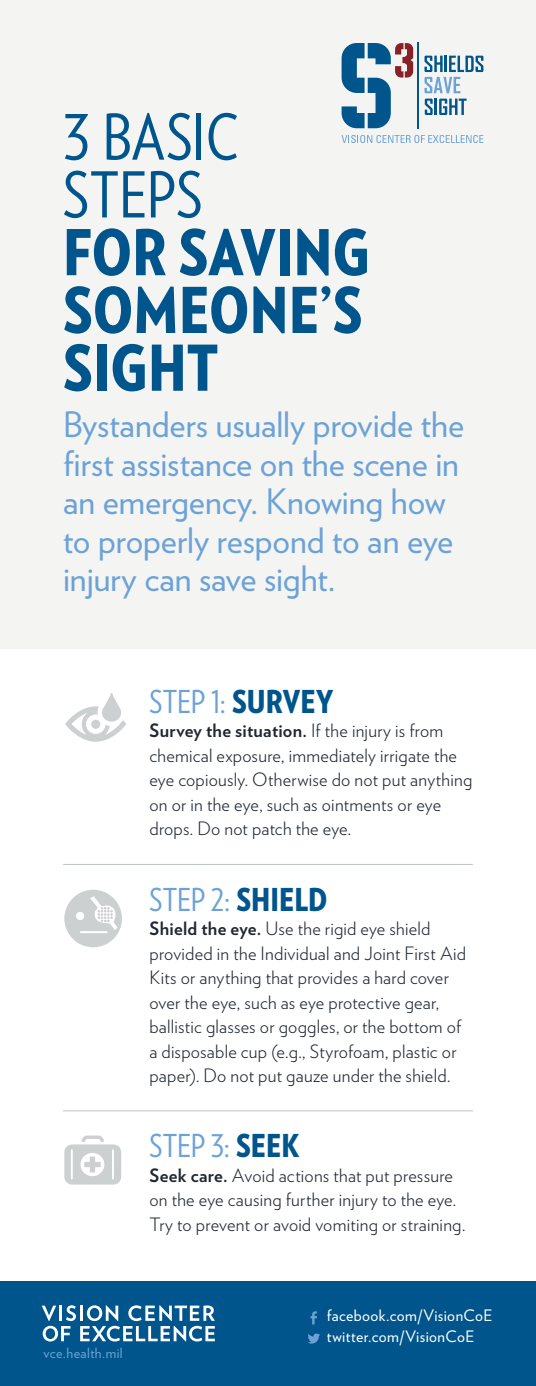
<style>
.page{position:relative;width:536px;height:1386px;background:#fff}
.page>*{position:absolute;margin:0;border:0;box-sizing:border-box;transform-origin:0 0}
.t1{font:900 63px/57.8px "Verlag Condensed";letter-spacing:.005em;color:#00558c;text-align:justify}
.t2{font:63px/57.8px "Verlag Condensed";letter-spacing:.005em;color:#00558c}
.t3{font:35px/38.5px "Verlag";letter-spacing:-.005em;color:#6ca2d6}
.t4{font:31.5px "Verlag Condensed";color:#6ca2d6}
.t5{font:300 18.38px/24.5px "Verlag";letter-spacing:.01em;color:#202732}
.t6{font:15.75px/20.3px "Verlag";letter-spacing:.025em;color:#fff}
.t7{font:14px "Verlag";letter-spacing:.03em;color:#6ca2d6}
.s1{font-weight:900;color:#00558c}
.s2{font-weight:700}
</style>
<div class="page">
<div style="left:0;top:0;width:536px;height:649px;background:#f4f5f3"></div>
<hr style="left:418px;top:42px;width:1px;height:86px;background:#00558c">
<hr style="left:63px;top:864px;width:409px;height:1px;background:#bcc2c7">
<hr style="left:63px;top:1110px;width:409px;height:1px;background:#bcc2c7">
<div style="left:0;top:1281px;width:536px;height:105px;background:#00558c"></div>
<svg style="left:341px;top:43px;width:72px;height:85px"></svg>
<svg style="left:424px;top:99px;width:8px;height:16px"></svg>
<svg style="left:439px;top:99px;width:27px;height:16px"></svg>
<svg style="left:341px;top:135px;width:142px;height:8px"></svg>
<hr style="left:434px;top:99px;width:3px;height:16px;background:#00558c">
<svg style="left:424px;top:56px;width:59px;height:37px"></svg>
<svg style="left:65px;top:693px;width:61px;height:49px"></svg>
<svg style="left:64px;top:890px;width:58px;height:57px"></svg>
<svg style="left:64px;top:1136px;width:57px;height:49px"></svg>
<svg style="left:310px;top:1311px;width:7px;height:14px"></svg>
<svg style="left:308px;top:1333px;width:12px;height:11px"></svg>
<svg style="left:42px;top:1305px;width:173px;height:37px"></svg>
<h1 class="t2" style="left:63px;top:106px;width:176px">3 BASIC<br>STEPS</h1>
<h1 class="t1" style="left:63px;top:221px;width:308px">FOR SAVING SOMEONE’S SIGHT</h1>
<p class="t3" style="left:63px;top:403px;width:402px">Bystanders usually provide the first assistance on the scene in an emergency. Knowing how to properly respond to an eye injury can save sight.</p>
<h2 class="t4" style="left:149px;top:679px;width:185px">STEP 1: <span class="s1">SURVEY</span></h2>
<p class="t5" style="left:149px;top:718px;width:324px"><span class="s2">Survey the situation.</span> If the injury is from chemical exposure, immediately irrigate the eye copiously. Otherwise do not put anything on or in the eye, such as ointments or eye drops. Do not patch the eye.</p>
<h2 class="t4" style="left:149px;top:877px;width:180px">STEP 2: <span class="s1">SHIELD</span></h2>
<p class="t5" style="left:149px;top:915px;width:318px"><span class="s2">Shield the eye.</span> Use the rigid eye shield provided in the Individual and Joint First Aid Kits or anything that provides a hard cover over the eye, such as eye protective gear, ballistic glasses or goggles, or the bottom of a disposable cup (e.g., Styrofoam, plastic or paper). Do not put gauze under the shield.</p>
<h2 class="t4" style="left:149px;top:1124px;width:152px">STEP 3: <span class="s1">SEEK</span></h2>
<p class="t5" style="left:149px;top:1162px;width:317px"><span class="s2">Seek care.</span> Avoid actions that put pressure on the eye causing further injury to the eye.<br>Try to prevent or avoid vomiting or straining.</p>
<p class="t7" style="left:44px;top:1343px;width:81px">vce.health.mil</p>
<p class="t6" style="left:327px;top:1305px;width:167px">facebook.com/VisionCoE twitter.com/VisionCoE</p>
</div>
